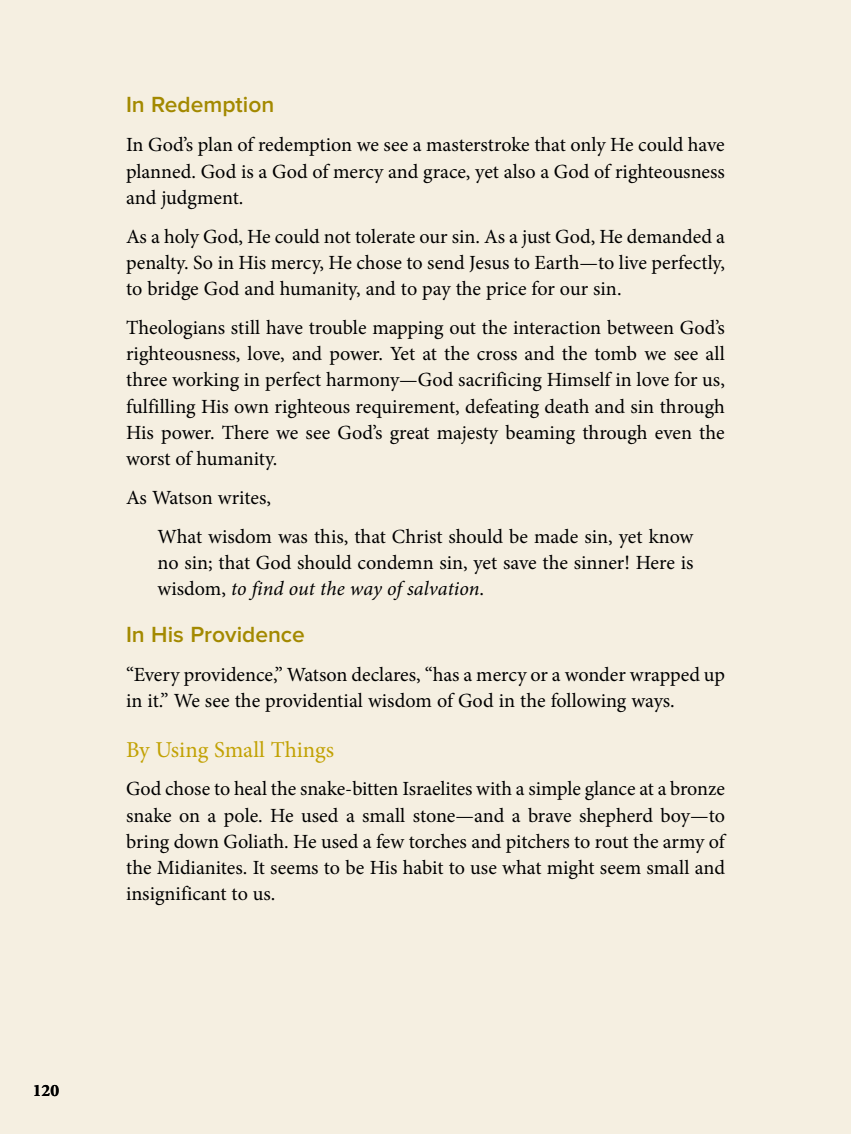
<style>
.page{position:relative;width:851px;height:1134px;background:#fff}
.page>*{position:absolute;margin:0;border:0;box-sizing:border-box;transform-origin:0 0}
.t1{font:600 22.75px "Proxima Nova";color:#a38900}
.t2{font:22.75px "Minion Pro";color:#c2a204}
.t3{font:20.12px/26.2px "Minion Pro";color:#000;text-align:justify}
.t4{font:700 17.5px "Minion Pro";color:#000}
.s1{font-style:italic}
</style>
<div class="page">
<div style="left:0;top:0;width:850px;height:1134px;background:#f5efe1"></div>
<p class="t1" style="left:126px;top:92px;width:150px">In Redemption</p>
<p class="t3" style="left:126px;top:132px;width:600px">In God’s plan of redemption we see a masterstroke that only He could have planned. God is a God of mercy and grace, yet also a God of righteousness and judgment.</p>
<p class="t3" style="left:126px;top:223px;width:600px">As a holy God, He could not tolerate our sin. As a just God, He demanded a penalty. So in His mercy, He chose to send Jesus to Earth—to live perfectly, to bridge God and humanity, and to pay the price for our sin.</p>
<p class="t3" style="left:126px;top:315px;width:600px">Theologians still have trouble mapping out the interaction between God’s righteousness, love, and power. Yet at the cross and the tomb we see all three working in perfect harmony—God sacrificing Himself in love for us, fulfilling His own righteous requirement, defeating death and sin through His power. There we see God’s great majesty beaming through even the worst of humanity.</p>
<p class="t3" style="left:157px;top:478px;width:537px;line-height:38.9px;text-indent:-31px">As Watson writes,<br>What wisdom was this, that Christ should be made sin, yet know</p>
<p class="t3" style="left:157px;top:550px;width:537px">no sin; that God should condemn sin, yet save the sinner! Here is wisdom, <span class="s1">to find out the way of salvation</span>.</p>
<p class="t1" style="left:126px;top:621px;width:180px">In His Providence</p>
<p class="t3" style="left:126px;top:661px;width:600px">“Every providence,” Watson declares, “has a mercy or a wonder wrapped up in it.” We see the providential wisdom of God in the following ways.</p>
<p class="t2" style="left:126px;top:734px;width:210px">By Using Small Things</p>
<p class="t3" style="left:126px;top:776px;width:600px">God chose to heal the snake-bitten Israelites with a simple glance at a bronze snake on a pole. He used a small stone—and a brave shepherd boy—to bring down Goliath. He used a few torches and pitchers to rout the army of the Midianites. It seems to be His habit to use what might seem small and insignificant to us.</p>
<p class="t4" style="left:33px;top:1078px;width:28px">120</p>
</div>
